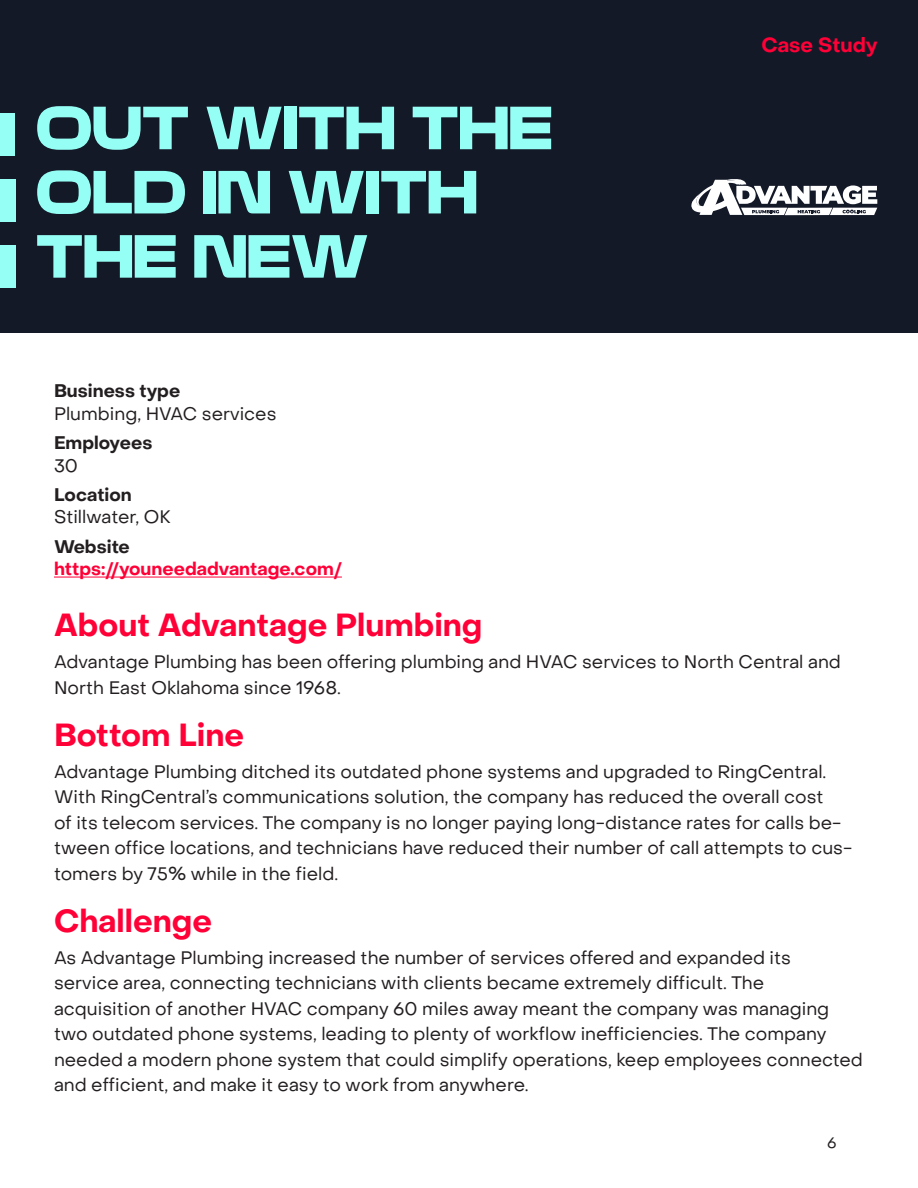
<style>
.page{position:relative;width:918px;height:1188px;background:#fff}
.page>*{position:absolute;margin:0;border:0;box-sizing:border-box;transform-origin:0 0}
.t1{font:53.1px/64.2px "Bandwidth Display";color:#96fff5}
.t2{font:700 31.5px "PP Object Sans";color:#ff0037}
.t3{font:700 20.25px "PP Object Sans";color:#ff0037}
.t4{font:18px/25.5px "PP Object Sans";color:#231f20}
.t5{font:700 18px "PP Object Sans";color:#231f20}
.t6{font:700 18px "PP Object Sans";color:#ff0037}
.t7{font:15px "PP Object Sans";color:#231f20}
</style>
<div class="page">
<div style="left:0;top:0;width:918px;height:332px;background:#141928"></div>
<div style="left:0;top:113px;width:15px;height:42px;background:#96fff5"></div>
<div style="left:0;top:179px;width:15px;height:42px;background:#96fff5"></div>
<div style="left:0;top:245px;width:15px;height:43px;background:#96fff5"></div>
<hr style="left:54px;top:577px;width:288px;height:1px;background:#ff0037">
<svg style="left:691px;top:179px;width:186px;height:36px"></svg>
<h1 class="t1" style="left:37px;top:93px;width:518px">OUT WITH THE<br>OLD IN WITH<br>THE NEW</h1>
<p class="t5" style="left:54px;top:380px;width:128px">Business type</p>
<p class="t4" style="left:54px;top:401px;width:224px">Plumbing, HVAC services</p>
<p class="t5" style="left:54px;top:432px;width:100px">Employees</p>
<p class="t4" style="left:54px;top:453px;width:25px">30</p>
<p class="t5" style="left:54px;top:484px;width:79px">Location</p>
<p class="t4" style="left:54px;top:505px;width:118px">Stillwater, OK</p>
<p class="t5" style="left:54px;top:535px;width:77px">Website</p>
<p class="t6" style="left:54px;top:558px;width:289px">https://youneedadvantage.com/</p>
<p class="t3" style="left:761px;top:33px;width:118px">Case Study</p>
<h2 class="t2" style="left:54px;top:606px;width:430px">About Advantage Plumbing</h2>
<p class="t4" style="left:54px;top:649px;width:788px">Advantage Plumbing has been offering plumbing and HVAC services to North Central and<br>North East Oklahoma since 1968.</p>
<h2 class="t2" style="left:54px;top:715px;width:192px">Bottom Line</h2>
<p class="t4" style="left:54px;top:759px;width:800px">Advantage Plumbing ditched its outdated phone systems and upgraded to RingCentral.<br>With RingCentral’s communications solution, the company has reduced the overall cost<br>of its telecom services. The company is no longer paying long-distance rates for calls be&shy;tween office locations, and technicians have reduced their number of call attempts to cus&shy;tomers by 75% while in the field.</p>
<h2 class="t2" style="left:54px;top:901px;width:160px">Challenge</h2>
<p class="t4" style="left:54px;top:945px;width:810px">As Advantage Plumbing increased the number of services offered and expanded its<br>service area, connecting technicians with clients became extremely difficult. The acquisition of another HVAC company 60 miles away meant the company was managing two outdated phone systems, leading to plenty of workflow inefficiencies. The company needed a modern phone system that could simplify operations, keep employees connected and efficient, and make it easy to work from anywhere.</p>
<p class="t7" style="left:827px;top:1134px;width:11px">6</p>
</div>
